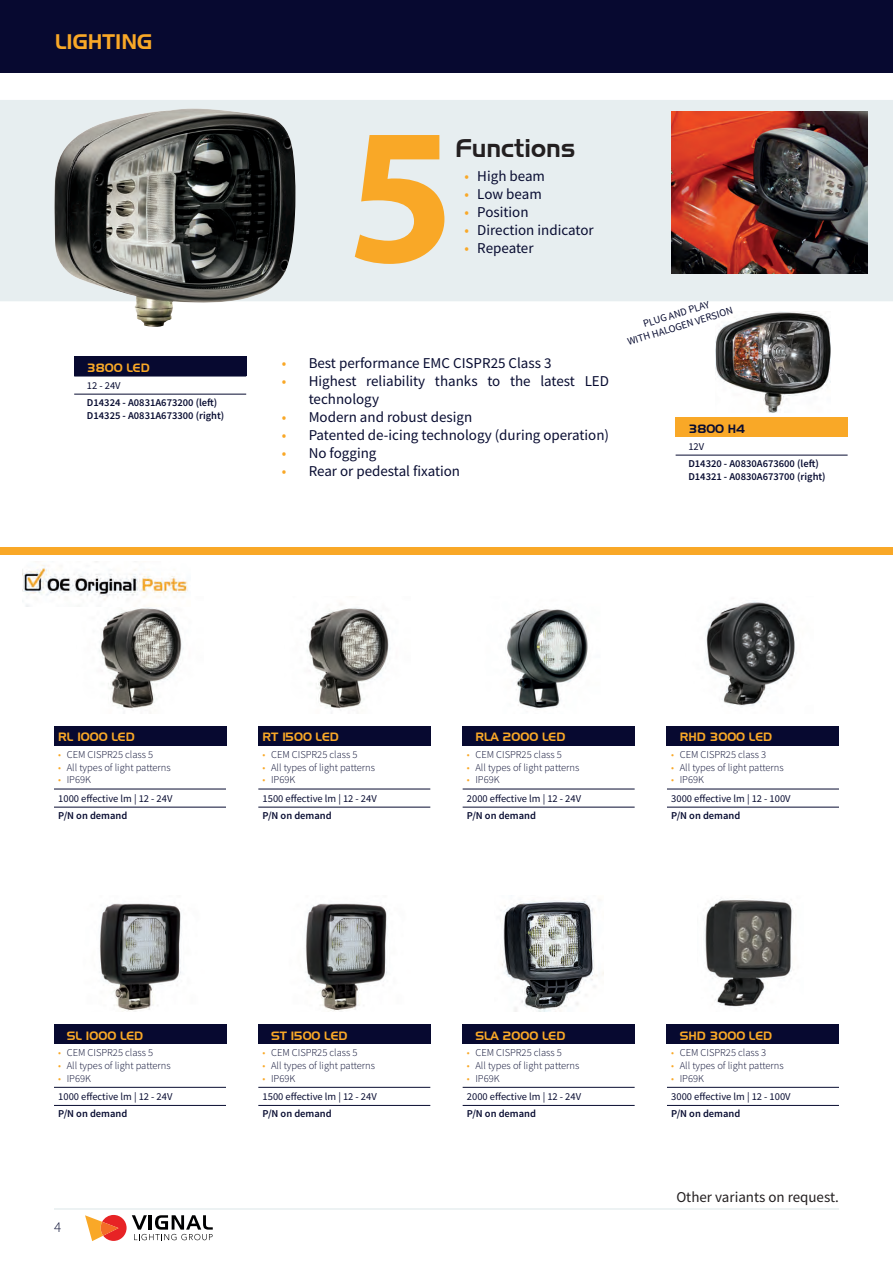
<style>
.page{position:relative;width:893px;height:1263px;background:#fff}
.page>*{position:absolute;margin:0;border:0;box-sizing:border-box;transform-origin:0 0}
.t1{font:700 195px "Myriad Pro";color:#f9a827}
.t2{font:25.5px "Slicker";color:#231f20}
.t3{font:21px "Slicker";color:#f9a827}
.t4{font:15px/18px "Source Sans Pro";color:#080c31}
.t5{font:15px "Source Sans Pro";color:#231f20}
.t6{font:300 15px "Source Sans Pro";color:#080c31}
.t7{font:12px "Slicker";color:#f9a827}
.t8{font:12px "Slicker";color:#080c31}
.t9{font:300 10.5px "Source Sans Pro";color:#080c31}
.t10{font:10.5px/12.6px "Source Sans Pro";color:#080c31;text-align:center}
.t11{font:600 10.5px/12.6px "Source Sans Pro";color:#080c31}
.s1{color:#f9a827}
</style>
<div class="page">
<hr style="left:54px;top:1208px;width:785px;height:2px;background:#e7eef0">
<svg style="left:85px;top:1215px;width:128px;height:26px"></svg>
<div style="left:54px;top:726px;width:172px;height:20px;background:#070930"></div>
<div style="left:54px;top:1024px;width:172px;height:20px;background:#070930"></div>
<img style="left:99px;top:607px;width:83px;height:102px">
<div style="left:667px;top:726px;width:172px;height:20px;background:#070930"></div>
<div style="left:667px;top:1024px;width:172px;height:20px;background:#070930"></div>
<div style="left:463px;top:726px;width:172px;height:20px;background:#070930"></div>
<div style="left:463px;top:1024px;width:172px;height:20px;background:#070930"></div>
<div style="left:258px;top:726px;width:172px;height:20px;background:#070930"></div>
<div style="left:258px;top:1024px;width:172px;height:20px;background:#070930"></div>
<img style="left:706px;top:601px;width:91px;height:105px">
<img style="left:705px;top:899px;width:88px;height:108px">
<img style="left:506px;top:609px;width:82px;height:101px">
<img style="left:500px;top:899px;width:103px;height:112px">
<img style="left:307px;top:603px;width:84px;height:110px">
<img style="left:305px;top:903px;width:82px;height:108px">
<img style="left:99px;top:903px;width:82px;height:108px">
<div style="left:0;top:100px;width:893px;height:201px;background:#e7eef0"></div>
<img style="left:54px;top:109px;width:246px;height:218px">
<div style="left:74px;top:357px;width:172px;height:19px;background:#070930"></div>
<div style="left:0;top:547px;width:893px;height:8px;background:#f9a827"></div>
<img style="left:672px;top:112px;width:195px;height:162px">
<img style="left:715px;top:312px;width:116px;height:101px">
<div style="left:676px;top:418px;width:172px;height:19px;background:#f9a827"></div>
<img style="left:22px;top:565px;width:166px;height:42px">
<div style="left:0;top:0;width:893px;height:72px;background:#070930"></div>
<hr style="left:74px;top:376px;width:172px;height:1px;background:#080c31">
<hr style="left:74px;top:394px;width:172px;height:1px;background:#080c31">
<hr style="left:676px;top:455px;width:172px;height:1px;background:#080c31">
<hr style="left:54px;top:789px;width:172px;height:1px;background:#080c31">
<hr style="left:54px;top:1087px;width:172px;height:1px;background:#080c31">
<hr style="left:258px;top:789px;width:172px;height:1px;background:#080c31">
<hr style="left:258px;top:1087px;width:172px;height:1px;background:#080c31">
<hr style="left:463px;top:789px;width:172px;height:1px;background:#080c31">
<hr style="left:463px;top:1087px;width:172px;height:1px;background:#080c31">
<hr style="left:667px;top:789px;width:172px;height:1px;background:#080c31">
<hr style="left:667px;top:1087px;width:172px;height:1px;background:#080c31">
<hr style="left:54px;top:807px;width:172px;height:1px;background:#080c31">
<hr style="left:54px;top:1105px;width:172px;height:1px;background:#080c31">
<hr style="left:258px;top:807px;width:172px;height:1px;background:#080c31">
<hr style="left:258px;top:1105px;width:172px;height:1px;background:#080c31">
<hr style="left:463px;top:807px;width:172px;height:1px;background:#080c31">
<hr style="left:463px;top:1105px;width:172px;height:1px;background:#080c31">
<hr style="left:667px;top:807px;width:172px;height:1px;background:#080c31">
<hr style="left:667px;top:1105px;width:172px;height:1px;background:#080c31">
<h3 class="t3" style="left:55px;top:30px;width:98px">LIGHTING</h3>
<p class="t7" style="left:87px;top:361px;width:64px">3800 LED</p>
<p class="t10" style="left:87px;top:379px;width:35px">12 - 24V</p>
<p class="t11" style="left:87px;top:396px;width:139px">D14324 - A0831A673200 (left)<br>D14325 - A0831A673300 (right)</p>
<h1 class="t1" style="left:347px;top:69px;width:110px">5</h1>
<h2 class="t2" style="left:455px;top:133px;width:122px">Functions</h2>
<h3 class="t4" style="left:465px;top:167px;width:82px"><span class="s1">•</span> High beam</h3>
<h3 class="t4" style="left:465px;top:185px;width:79px"><span class="s1">•</span> Low beam</h3>
<h3 class="t4" style="left:465px;top:203px;width:66px"><span class="s1">•</span> Position</h3>
<h3 class="t4" style="left:465px;top:221px;width:131px"><span class="s1">•</span> Direction indicator</h3>
<h3 class="t4" style="left:465px;top:239px;width:70px"><span class="s1">•</span> Repeater</h3>
<h3 class="t4" style="left:282px;top:354px;width:271px"><span class="s1">•</span> Best performance EMC CISPR25 Class 3</h3>
<h3 class="t4" style="left:309px;top:372px;width:302px;text-indent:-27px"><span class="s1">•</span> Highest reliability thanks to the latest LED technology</h3>
<h3 class="t4" style="left:282px;top:408px;width:192px"><span class="s1">•</span> Modern and robust design</h3>
<h3 class="t4" style="left:282px;top:426px;width:329px"><span class="s1">•</span> Patented de-icing technology (during operation)</h3>
<h3 class="t4" style="left:282px;top:444px;width:96px"><span class="s1">•</span> No fogging</h3>
<h3 class="t4" style="left:282px;top:462px;width:180px"><span class="s1">•</span> Rear or pedestal fixation</h3>
<p class="t10" style="left:622px;top:324px;width:111px;rotate:-17deg">PLUG AND PLAY<br>WITH HALOGEN VERSION</p>
<p class="t8" style="left:688px;top:422px;width:59px">3800 H4</p>
<p class="t10" style="left:688px;top:440px;width:17px">12V</p>
<p class="t11" style="left:688px;top:457px;width:139px">D14320 - A0830A673600 (left)<br>D14321 - A0830A673700 (right)</p>
<p class="t7" style="left:58px;top:730px;width:78px">RL 1000 LED</p>
<p class="t7" style="left:263px;top:730px;width:78px">RT 1500 LED</p>
<p class="t7" style="left:475px;top:730px;width:91px">RLA 2000 LED</p>
<p class="t7" style="left:680px;top:730px;width:94px">RHD 3000 LED</p>
<p class="t9" style="left:58px;top:748px;width:96px"><span class="s1">•</span> CEM CISPR25 class 5</p>
<p class="t9" style="left:58px;top:761px;width:114px"><span class="s1">•</span> All types of light patterns</p>
<p class="t9" style="left:58px;top:773px;width:34px"><span class="s1">•</span> IP69K</p>
<p class="t9" style="left:263px;top:748px;width:96px"><span class="s1">•</span> CEM CISPR25 class 5</p>
<p class="t9" style="left:263px;top:761px;width:114px"><span class="s1">•</span> All types of light patterns</p>
<p class="t9" style="left:263px;top:773px;width:34px"><span class="s1">•</span> IP69K</p>
<p class="t9" style="left:467px;top:748px;width:96px"><span class="s1">•</span> CEM CISPR25 class 5</p>
<p class="t9" style="left:467px;top:761px;width:114px"><span class="s1">•</span> All types of light patterns</p>
<p class="t9" style="left:467px;top:773px;width:34px"><span class="s1">•</span> IP69K</p>
<p class="t9" style="left:671px;top:748px;width:96px"><span class="s1">•</span> CEM CISPR25 class 3</p>
<p class="t9" style="left:671px;top:761px;width:114px"><span class="s1">•</span> All types of light patterns</p>
<p class="t9" style="left:671px;top:773px;width:34px"><span class="s1">•</span> IP69K</p>
<p class="t10" style="left:58px;top:792px;width:116px">1000 effective lm | 12 - 24V</p>
<p class="t10" style="left:263px;top:792px;width:116px">1500 effective lm | 12 - 24V</p>
<p class="t10" style="left:467px;top:792px;width:116px">2000 effective lm | 12 - 24V</p>
<p class="t10" style="left:671px;top:792px;width:121px">3000 effective lm | 12 - 100V</p>
<p class="t11" style="left:58px;top:809px;width:71px">P/N on demand</p>
<p class="t11" style="left:263px;top:809px;width:71px">P/N on demand</p>
<p class="t11" style="left:467px;top:809px;width:71px">P/N on demand</p>
<p class="t11" style="left:671px;top:809px;width:71px">P/N on demand</p>
<p class="t7" style="left:67px;top:1029px;width:78px">SL 1000 LED</p>
<p class="t7" style="left:271px;top:1029px;width:78px">ST 1500 LED</p>
<p class="t7" style="left:475px;top:1029px;width:91px">SLA 2000 LED</p>
<p class="t7" style="left:680px;top:1029px;width:94px">SHD 3000 LED</p>
<p class="t9" style="left:58px;top:1046px;width:96px"><span class="s1">•</span> CEM CISPR25 class 5</p>
<p class="t9" style="left:58px;top:1059px;width:114px"><span class="s1">•</span> All types of light patterns</p>
<p class="t9" style="left:58px;top:1072px;width:34px"><span class="s1">•</span> IP69K</p>
<p class="t9" style="left:263px;top:1046px;width:96px"><span class="s1">•</span> CEM CISPR25 class 5</p>
<p class="t9" style="left:263px;top:1059px;width:114px"><span class="s1">•</span> All types of light patterns</p>
<p class="t9" style="left:263px;top:1072px;width:34px"><span class="s1">•</span> IP69K</p>
<p class="t9" style="left:467px;top:1046px;width:96px"><span class="s1">•</span> CEM CISPR25 class 5</p>
<p class="t9" style="left:467px;top:1059px;width:114px"><span class="s1">•</span> All types of light patterns</p>
<p class="t9" style="left:467px;top:1072px;width:34px"><span class="s1">•</span> IP69K</p>
<p class="t9" style="left:671px;top:1046px;width:96px"><span class="s1">•</span> CEM CISPR25 class 3</p>
<p class="t9" style="left:671px;top:1059px;width:114px"><span class="s1">•</span> All types of light patterns</p>
<p class="t9" style="left:671px;top:1072px;width:34px"><span class="s1">•</span> IP69K</p>
<p class="t10" style="left:58px;top:1090px;width:116px">1000 effective lm | 12 - 24V</p>
<p class="t10" style="left:263px;top:1090px;width:116px">1500 effective lm | 12 - 24V</p>
<p class="t10" style="left:467px;top:1090px;width:116px">2000 effective lm | 12 - 24V</p>
<p class="t10" style="left:671px;top:1090px;width:121px">3000 effective lm | 12 - 100V</p>
<p class="t11" style="left:58px;top:1107px;width:71px">P/N on demand</p>
<p class="t11" style="left:263px;top:1107px;width:71px">P/N on demand</p>
<p class="t11" style="left:467px;top:1107px;width:71px">P/N on demand</p>
<p class="t11" style="left:671px;top:1107px;width:71px">P/N on demand</p>
<h3 class="t5" style="left:676px;top:1187px;width:164px">Other variants on request.</h3>
<h3 class="t6" style="left:54px;top:1218px;width:9px">4</h3>
</div>
